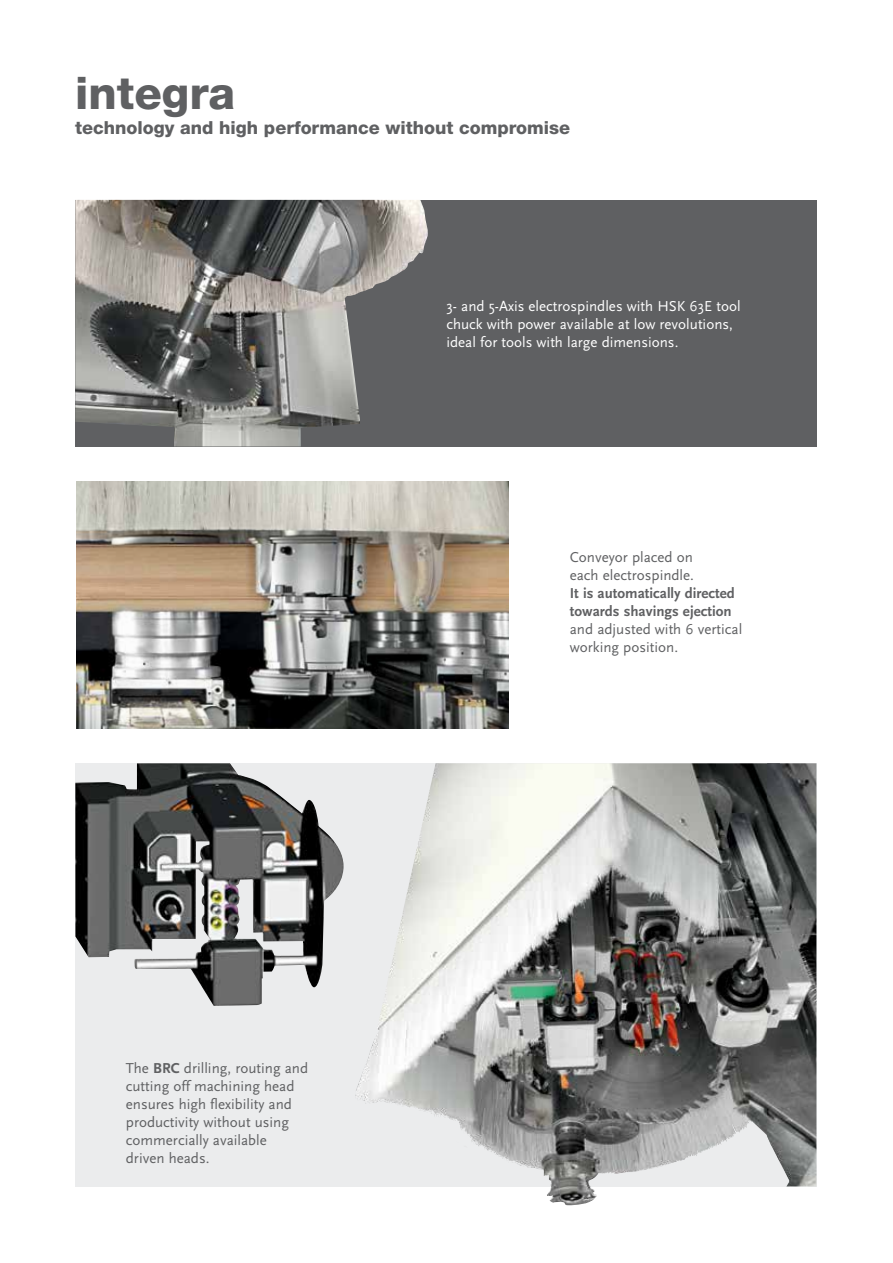
<style>
.page{position:relative;width:893px;height:1263px;background:#fff}
.page>*{position:absolute;margin:0;border:0;box-sizing:border-box;transform-origin:0 0}
.t1{font:800 45px "Helvetica Neue";color:#5f6062}
.t2{font:800 18px "Helvetica Neue";color:#5f6062}
.t3{font:15px/18px "Scala Sans";color:#5f6062}
.t4{font:15px/18px "Scala Sans";color:#fff}
.t5{font:700 15px/18px "Scala Sans";color:#5f6062}
.s1{font-weight:700}
</style>
<div class="page">
<hr style="left:892px;top:708px;width:1px;height:555px;background:#5f6062">
<div style="left:75px;top:200px;width:741px;height:246px;background:#5f6062"></div>
<img style="left:75px;top:200px;width:353px;height:246px">
<svg style="left:75px;top:763px;width:692px;height:423px;background:#c7c8c9"></svg>
<img style="left:77px;top:482px;width:431px;height:246px">
<img style="left:355px;top:763px;width:357px;height:442px">
<img style="left:767px;top:763px;width:49px;height:423px">
<img style="left:75px;top:763px;width:269px;height:243px">
<h1 class="t1" style="left:75px;top:66px;width:162px">integra</h1>
<p class="t2" style="left:75px;top:117px;width:496px">technology and high performance without compromise</p>
<p class="t4" style="left:446px;top:297px;width:296px">3- and 5-Axis electrospindles with HSK 63E tool chuck with power available at low revolutions, ideal for tools with large dimensions.</p>
<p class="t3" style="left:126px;top:1059px;width:184px">The <span class="s1">BRC</span> drilling, routing and cutting off machining head ensures high flexibility and productivity without using commercially available driven heads.</p>
<p class="t3" style="left:570px;top:548px;width:126px">Conveyor placed on each electrospindle.</p>
<p class="t5" style="left:570px;top:584px;width:167px">It is automatically directed towards shavings ejection</p>
<p class="t3" style="left:570px;top:620px;width:174px">and adjusted with 6 vertical working position.</p>
</div>
